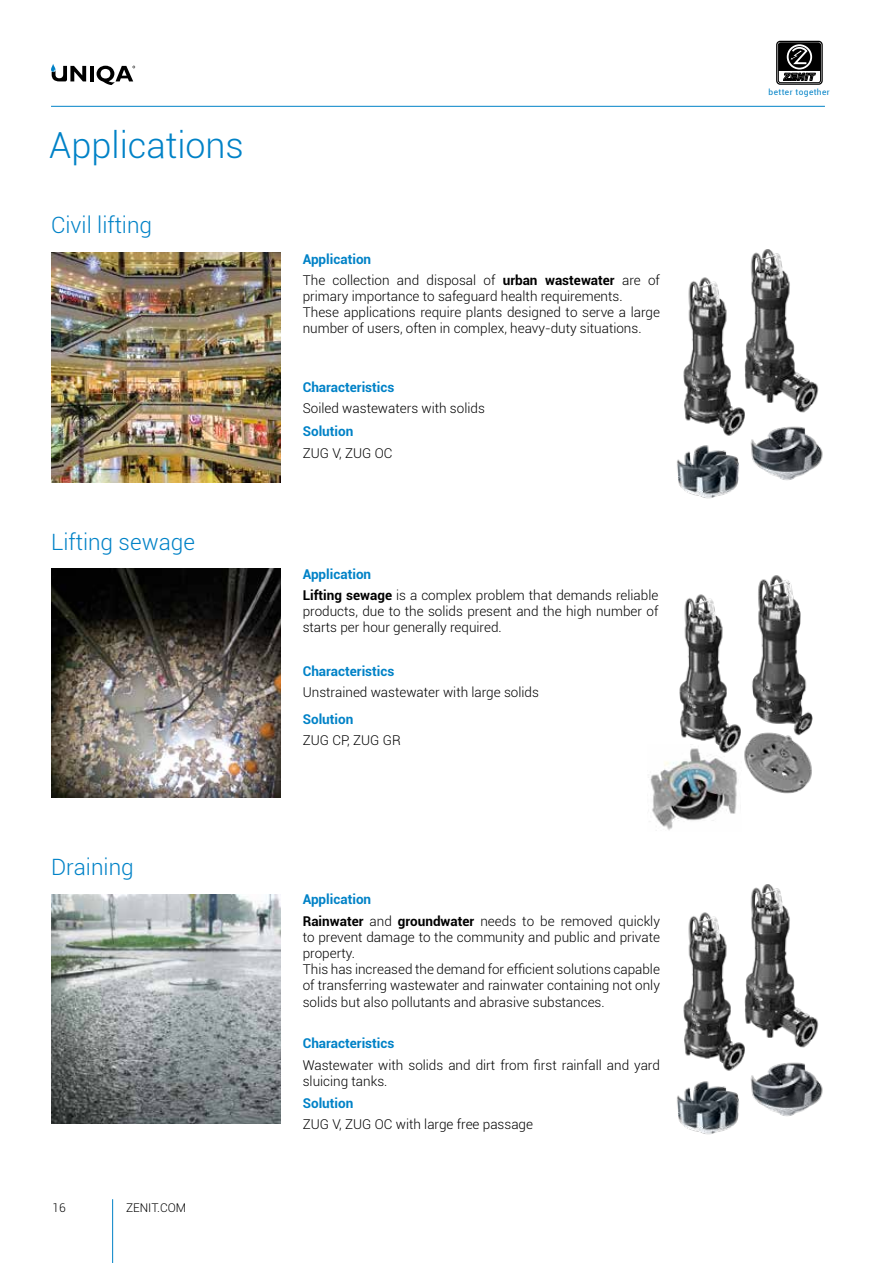
<style>
.page{position:relative;width:893px;height:1263px;background:#fff}
.page>*{position:absolute;margin:0;border:0;box-sizing:border-box;transform-origin:0 0}
.t1{font:300 36px "Roboto";color:#0082c7}
.t2{font:300 22.5px "Roboto";color:#0082c7}
.t3{font:300 13.5px/16.2px "Roboto";color:#000}
.t4{font:700 13.5px "Roboto";color:#0082c7}
.t5{font:300 12px "Roboto";color:#000}
.t6{font:8.25px "Roboto";letter-spacing:.05em;color:#0082c7}
.s1{font-weight:700}
</style>
<div class="page">
<hr style="left:90px;top:66px;width:4px;height:15px;background:#000">
<svg style="left:97px;top:66px;width:38px;height:19px"></svg>
<svg style="left:51px;top:64px;width:35px;height:17px"></svg>
<hr style="left:112px;top:1199px;width:1px;height:64px;background:#0082c7">
<hr style="left:51px;top:106px;width:774px;height:1px;background:#0082c7">
<div style="left:776px;top:41px;width:47px;height:44px;border:1px solid #000;border-radius:3px"></div>
<div style="left:778px;top:43px;width:43px;height:40px;border:1px solid #000;border-radius:2px"></div>
<svg style="left:778px;top:43px;width:42px;height:38px"></svg>
<img style="left:650px;top:759px;width:87px;height:72px">
<img style="left:51px;top:568px;width:230px;height:229px">
<img style="left:51px;top:894px;width:230px;height:230px">
<img style="left:51px;top:252px;width:230px;height:230px">
<img style="left:750px;top:249px;width:69px;height:163px">
<img style="left:683px;top:271px;width:78px;height:158px">
<img style="left:756px;top:575px;width:57px;height:154px">
<img style="left:677px;top:429px;width:62px;height:70px">
<img style="left:745px;top:412px;width:78px;height:68px">
<img style="left:744px;top:729px;width:68px;height:65px">
<img style="left:750px;top:884px;width:69px;height:163px">
<img style="left:683px;top:907px;width:78px;height:158px">
<img style="left:677px;top:1065px;width:62px;height:70px">
<img style="left:744px;top:1047px;width:79px;height:69px">
<img style="left:679px;top:594px;width:77px;height:165px">
<h1 class="t1" style="left:49px;top:120px;width:196px">Applications</h1>
<h2 class="t2" style="left:51px;top:210px;width:103px">Civil lifting</h2>
<h2 class="t2" style="left:51px;top:527px;width:145px">Lifting sewage</h2>
<h2 class="t2" style="left:51px;top:851px;width:84px">Draining</h2>
<p class="t5" style="left:52px;top:1199px;width:15px">16</p>
<p class="t5" style="left:126px;top:1199px;width:62px">ZENIT.COM</p>
<p class="t4" style="left:303px;top:250px;width:70px">Application</p>
<p class="t3" style="left:303px;top:271px;width:359px">The collection and disposal of <span class="s1">urban wastewater</span> are of primary importance to safeguard health requirements.<br>These applications require plants designed to serve a large number of users, often in complex, heavy-duty situations.</p>
<p class="t4" style="left:303px;top:377px;width:93px">Characteristics</p>
<p class="t4" style="left:303px;top:422px;width:52px">Solution</p>
<p class="t3" style="left:303px;top:400px;width:184px">Soiled wastewaters with solids</p>
<p class="t3" style="left:303px;top:444px;width:91px">ZUG V, ZUG OC</p>
<p class="t4" style="left:303px;top:564px;width:70px">Application</p>
<p class="t3" style="left:303px;top:586px;width:357px;text-align:justify"><span class="s1">Lifting sewage</span> is a complex problem that demands reliable products, due to the solids present and the high number of starts per hour generally required.</p>
<p class="t4" style="left:303px;top:661px;width:93px">Characteristics</p>
<p class="t4" style="left:303px;top:709px;width:52px">Solution</p>
<p class="t3" style="left:303px;top:684px;width:238px">Unstrained wastewater with large solids</p>
<p class="t3" style="left:303px;top:732px;width:100px">ZUG CP, ZUG GR</p>
<p class="t4" style="left:303px;top:890px;width:70px">Application</p>
<p class="t3" style="left:303px;top:912px;width:359px"><span class="s1">Rainwater</span> and <span class="s1">groundwater</span> needs to be removed quickly to prevent damage to the community and public and private property.<br>This has increased the demand for efficient solutions capable of transferring wastewater and rainwater containing not only solids but also pollutants and abrasive substances.</p>
<p class="t4" style="left:303px;top:1034px;width:93px">Characteristics</p>
<p class="t3" style="left:303px;top:1056px;width:359px">Wastewater with solids and dirt from first rainfall and yard sluicing tanks.</p>
<p class="t4" style="left:303px;top:1093px;width:52px">Solution</p>
<p class="t3" style="left:303px;top:1115px;width:232px">ZUG V, ZUG OC with large free passage</p>
<p class="t6" style="left:769px;top:86px;width:63px">better together</p>
</div>
